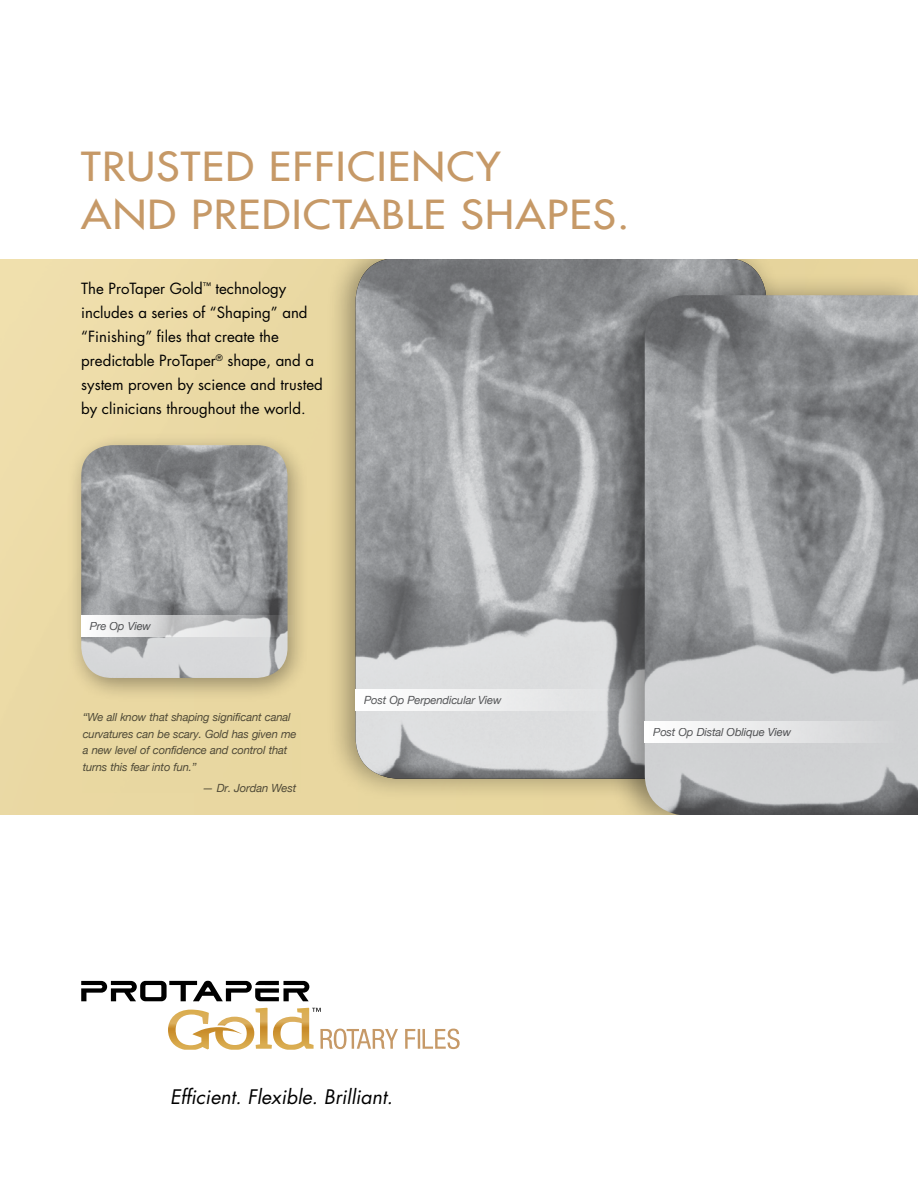
<style>
.page{position:relative;width:918px;height:1188px;background:#fff}
.page>*{position:absolute;margin:0;border:0;box-sizing:border-box;transform-origin:0 0}
.t1{font:39px "Futura";letter-spacing:.03em;color:#c69967;scale:1.1 1}
.t2{font:italic 19.5px "Futura";color:#000}
.t3{font:15px/24px "Futura";color:#000}
.t4{font:italic 11.25px/16.5px "Helvetica Neue";letter-spacing:-.015em;color:#58595b}
</style>
<div class="page">
<div style="left:326px;top:235px;width:456px;height:566px;background:#000;opacity:.35"></div>
<img style="left:356px;top:258px;width:410px;height:521px">
<div style="left:609px;top:273px;width:309px;height:565px;background:#000;opacity:.35"></div>
<img style="left:645px;top:295px;width:273px;height:521px">
<div style="left:0;top:0;width:918px;height:258px;background:#fff"></div>
<div style="left:0;top:816px;width:918px;height:372px;background:#fff"></div>
<svg style="left:81px;top:981px;width:228px;height:20px"></svg>
<svg style="left:405px;top:1029px;width:10px;height:20px"></svg>
<hr style="left:418px;top:1029px;width:2px;height:20px;background:#c69967">
<svg style="left:423px;top:1029px;width:37px;height:20px"></svg>
<svg style="left:168px;top:1008px;width:230px;height:42px"></svg>
<svg style="left:356px;top:689px;width:289px;height:22px"></svg>
<div style="left:645px;top:722px;width:273px;height:21px;background:linear-gradient(to right,#fff,#cdced0)"></div>
<div style="left:66px;top:432px;width:244px;height:271px;background:#000;opacity:.35"></div>
<img style="left:81px;top:445px;width:207px;height:233px">
<svg style="left:81px;top:615px;width:295px;height:22px;background:#cfccc1"></svg>
<h1 class="t1" style="left:81px;top:141px;width:64px">TRUST</h1>
<h1 class="t1" style="left:202px;top:141px;width:273px">ED EFFICIENCY</h1>
<h1 class="t1" style="left:81px;top:189px;width:30px">AND</h1>
<h1 class="t1" style="left:191px;top:189px;width:151px">PREDICTAB</h1>
<h1 class="t1" style="left:406px;top:189px;width:205px">LE SHAPES.</h1>
<h3 class="t3" style="left:81px;top:276px;width:243px">The ProTaper Gold<sup>™</sup> technology includes a series of “Shaping” and “Finishing” files that create the predictable ProTaper<sup>®</sup> shape, and a system proven by science and trusted by clinicians throughout the world.</h3>
<p class="t4" style="left:90px;top:618px;width:63px">Pre Op View</p>
<p class="t4" style="left:83px;top:709px;width:215px">“We all know that shaping significant canal curvatures can be scary. Gold has given me a new level of confidence and control that turns this fear into fun.”</p>
<p class="t4" style="left:202px;top:779px;width:95px">— Dr. Jordan West</p>
<p class="t4" style="left:364px;top:691px;width:139px">Post Op Perpendicular View</p>
<p class="t4" style="left:653px;top:724px;width:140px">Post Op Distal Oblique View</p>
<h2 class="t2" style="left:170px;top:1083px;width:224px">Efficient. Flexible. Brilliant.</h2>
</div>
